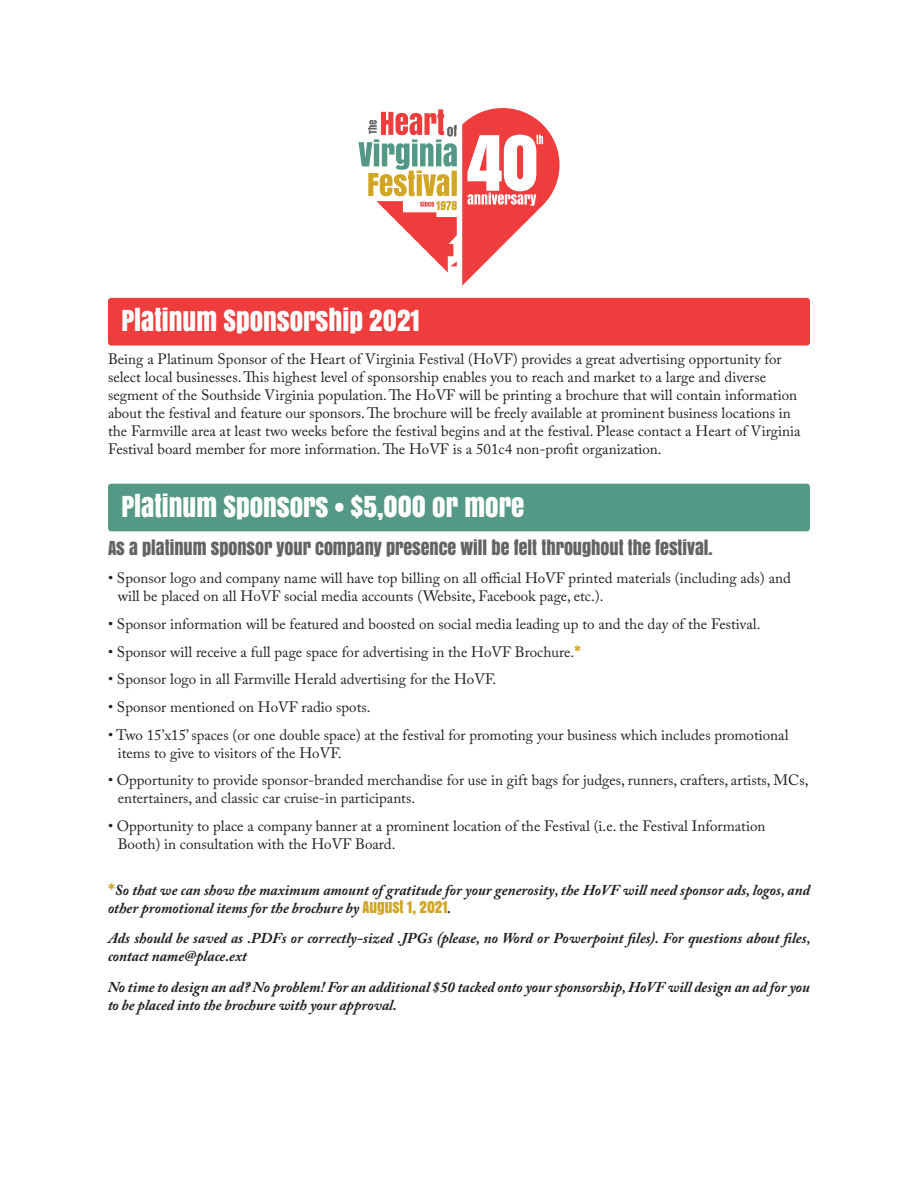
<style>
.page{position:relative;width:918px;height:1188px;background:#fff}
.page>*{position:absolute;margin:0;border:0;box-sizing:border-box;transform-origin:0 0}
.t1{font:27px "Anton";color:#fff}
.t2{font:18px "Anton";color:#636366}
.t3{font:15px/18px "Adobe Caslon Pro";color:#231f20}
.t4{font:italic 700 15px/18px "Adobe Caslon Pro";color:#231f20}
.s1{font-family:"Anton";color:#d1a624}
.s2{font-family:"Anton";font-weight:400;font-style:normal;color:#d1a624}
</style>
<div class="page">
<div style="left:108px;top:298px;width:702px;height:48px;background:#ee3d3c;border-radius:3px"></div>
<div style="left:108px;top:484px;width:702px;height:47px;background:#549986;border-radius:3px"></div>
<svg style="left:358px;top:108px;width:202px;height:178px"></svg>
<p class="t1" style="left:122px;top:299px;width:300px">PLATINUM SPONSORSHIP 2021</p>
<p class="t3" style="left:108px;top:349px;width:694px">Being a Platinum Sponsor of the Heart of Virginia Festival (HoVF) provides a great advertising opportunity for select local businesses. This highest level of sponsorship enables you to reach and market to a large and diverse segment of the Southside Virginia population. The HoVF will be printing a brochure that will contain information about the festival and feature our sponsors. The brochure will be freely available at prominent business locations in the Farmville area at least two weeks before the festival begins and at the festival. Please contact a Heart of Virginia Festival board member for more information. The HoVF is a 501c4 non-profit organization.</p>
<p class="t1" style="left:122px;top:485px;width:404px">PLATINUM SPONSORS • $5,000 OR MORE</p>
<p class="t2" style="left:108px;top:534px;width:606px">AS A PLATINUM SPONSOR YOUR COMPANY PRESENCE WILL BE FELT THROUGHOUT THE FESTIVAL.</p>
<p class="t3" style="left:118px;top:569px;width:675px;text-indent:-10px">• Sponsor logo and company name will have top billing on all official HoVF printed materials (including ads) and will be placed on all HoVF social media accounts (Website, Facebook page, etc.).</p>
<p class="t3" style="left:108px;top:615px;width:654px">• Sponsor information will be featured and boosted on social media leading up to and the day of the Festival.</p>
<p class="t3" style="left:108px;top:642px;width:475px">• Sponsor will receive a full page space for advertising in the HoVF Brochure.<span class="s1">*</span></p>
<p class="t3" style="left:108px;top:670px;width:390px">• Sponsor logo in all Farmville Herald advertising for the HoVF.</p>
<p class="t3" style="left:108px;top:698px;width:264px">• Sponsor mentioned on HoVF radio spots.</p>
<p class="t3" style="left:118px;top:725px;width:672px;text-indent:-10px">• Two 15’x15’ spaces (or one double space) at the festival for promoting your business which includes promotional items to give to visitors of the HoVF.</p>
<p class="t3" style="left:118px;top:771px;width:692px;text-indent:-10px">• Opportunity to provide sponsor-branded merchandise for use in gift bags for judges, runners, crafters, artists, MCs, entertainers, and classic car cruise-in participants.</p>
<p class="t3" style="left:118px;top:817px;width:649px;text-indent:-10px">• Opportunity to place a company banner at a prominent location of the Festival (i.e. the Festival Information<br>Booth) in consultation with the HoVF Board.</p>
<p class="t4" style="left:108px;top:881px;width:704px"><span class="s2">*</span>So that we can show the maximum amount of gratitude for your generosity, the HoVF will need sponsor ads, logos, and other promotional items for the brochure by <span class="s2">AUGUST 1, 2021</span>.</p>
<p class="t4" style="left:108px;top:929px;width:704px">Ads should be saved as .PDFs or correctly-sized .JPGs (please, no Word or Powerpoint files). For questions about files, contact name@place.ext</p>
<p class="t4" style="left:108px;top:977px;width:704px">No time to design an ad? No problem! For an additional $50 tacked onto your sponsorship, HoVF will design an ad for you to be placed into the brochure with your approval.</p>
</div>
